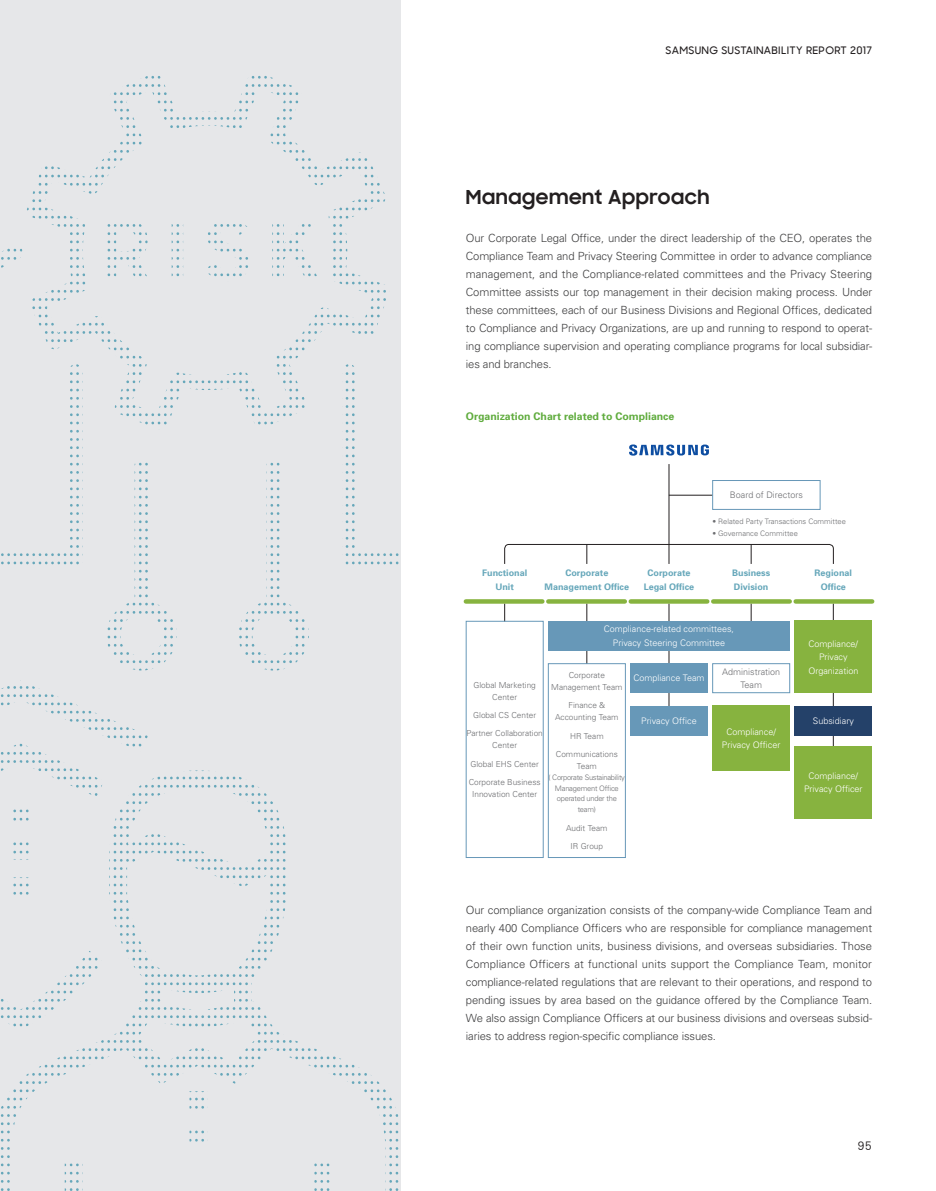
<style>
.page{position:relative;width:936px;height:1191px;background:#fff}
.page>*{position:absolute;margin:0;border:0;box-sizing:border-box;transform-origin:0 0}
.t1{font:700 19.5px "Samsung Sharp Sans";letter-spacing:.03em;color:#231f20}
.t2{font:300 11.25px/18px "Univers";letter-spacing:-.01em;color:#3e3e3f;text-align:justify}
.t3{font:11.25px "SM3 J Gothic 03";color:#231f20}
.t4{font:700 10.5px "Univers";color:#60ac3e}
.t5{font:500 10.5px "Samsung Sharp Sans";letter-spacing:.03em;color:#231f20}
.t6{font:300 9px/13.5px "Univers";color:#fff;text-align:center}
.t7{font:700 9px/13.5px "Univers";color:#66a7ba;text-align:center}
.t8{font:300 9px/13.5px "Univers";color:#6c6d70;text-align:center}
.t9{font:300 8.25px/12px "Univers";color:#6c6d70;text-align:center}
.t10{font:300 7.5px/10.6px "Univers";letter-spacing:-.03em;color:#6c6d70;text-align:center}
.t11{font:300 7.5px "Univers";color:#6c6d70}
</style>
<div class="page">
<div style="left:0;top:0;width:401px;height:1191px;background:#e6e7e9"></div>
<svg style="left:27px;top:76px;width:359px;height:355px"></svg>
<svg style="left:1px;top:680px;width:398px;height:511px"></svg>
<svg style="left:629px;top:444px;width:80px;height:11px"></svg>
<hr style="left:668px;top:464px;width:1px;height:100px;background:#231f20">
<svg style="left:504px;top:544px;width:329px;height:20px"></svg>
<hr style="left:668px;top:495px;width:44px;height:1px;background:#231f20">
<div style="left:712px;top:480px;width:108px;height:30px;border:1px solid #6798b8"></div>
<hr style="left:668px;top:603px;width:1px;height:118px;background:#231f20">
<hr style="left:586px;top:603px;width:1px;height:66px;background:#231f20">
<svg style="left:504px;top:603px;width:1px;height:18px"></svg>
<hr style="left:833px;top:603px;width:1px;height:186px;background:#231f20">
<svg style="left:750px;top:603px;width:1px;height:18px"></svg>
<div style="left:466px;top:621px;width:77px;height:236px;border:1px solid #6798b8"></div>
<div style="left:548px;top:663px;width:77px;height:194px;background:#fff"></div>
<div style="left:548px;top:663px;width:77px;height:194px;border:1px solid #6798b8"></div>
<div style="left:548px;top:621px;width:242px;height:29px;background:#6798b8"></div>
<div style="left:630px;top:663px;width:77px;height:30px;background:#6798b8"></div>
<div style="left:630px;top:706px;width:77px;height:29px;background:#6798b8"></div>
<div style="left:712px;top:663px;width:78px;height:30px;border:1px solid #6798b8"></div>
<div style="left:712px;top:706px;width:78px;height:65px;background:#87b33f"></div>
<div style="left:794px;top:621px;width:78px;height:72px;background:#87b33f"></div>
<div style="left:794px;top:706px;width:78px;height:29px;background:#244169"></div>
<div style="left:794px;top:745px;width:78px;height:73px;background:#87b33f"></div>
<svg style="left:466px;top:599px;width:76px;height:4px"></svg>
<svg style="left:548px;top:599px;width:76px;height:4px"></svg>
<svg style="left:630px;top:599px;width:77px;height:4px"></svg>
<svg style="left:713px;top:599px;width:76px;height:4px"></svg>
<svg style="left:795px;top:599px;width:77px;height:4px"></svg>
<p class="t5" style="left:665px;top:43px;width:208px">SAMSUNG SUSTAINABILITY REPORT 2017</p>
<h1 class="t1" style="left:466px;top:183px;width:245px">Management Approach</h1>
<p class="t2" style="left:466px;top:228px;width:408px">Our Corporate Legal Office, under the direct leadership of the CEO, operates the Compliance Team and Privacy Steering Committee in order to advance compliance management, and the Compliance-related committees and the Privacy Steering Committee assists our top management in their decision making process. Under these committees, each of our Business Divisions and Regional Offices, dedicated to Compliance and Privacy Organizations, are up and running to respond to operat&shy;ing compliance supervision and operating compliance programs for local subsidiar&shy;ies and branches.</p>
<p class="t4" style="left:466px;top:409px;width:210px">Organization Chart related to Compliance</p>
<p class="t8" style="left:729px;top:488px;width:75px">Board of Directors</p>
<p class="t11" style="left:712px;top:516px;width:135px">• Related Party Transactions Committee</p>
<p class="t11" style="left:712px;top:528px;width:87px">• Governance Committee</p>
<p class="t7" style="left:482px;top:566px;width:47px">Functional<br>Unit</p>
<p class="t7" style="left:544px;top:566px;width:86px">Corporate<br>Management Office</p>
<p class="t7" style="left:643px;top:566px;width:52px">Corporate<br>Legal Office</p>
<p class="t7" style="left:732px;top:566px;width:40px;text-align:left">Business<br>Division</p>
<p class="t7" style="left:814px;top:566px;width:39px">Regional<br>Office</p>
<p class="t6" style="left:604px;top:622px;width:132px">Compliance-related committees,<br>Privacy Steering Committee</p>
<p class="t6" style="left:633px;top:671px;width:73px">Compliance Team</p>
<p class="t6" style="left:641px;top:713px;width:57px">Privacy Office</p>
<p class="t8" style="left:722px;top:664px;width:60px">Administration<br>Team</p>
<p class="t6" style="left:721px;top:724px;width:60px">Compliance/<br>Privacy Officer</p>
<p class="t9" style="left:551px;top:668px;width:73px">Corporate<br>Management Team</p>
<p class="t9" style="left:555px;top:699px;width:65px">Finance &amp;<br>Accounting Team</p>
<p class="t9" style="left:570px;top:729px;width:35px">HR Team</p>
<p class="t9" style="left:556px;top:748px;width:63px">Communications<br>Team</p>
<p class="t10" style="left:548px;top:772px;width:78px">( Corporate Sustainability<br>Management Office operated under the team)</p>
<p class="t9" style="left:566px;top:821px;width:43px">Audit Team</p>
<p class="t9" style="left:570px;top:840px;width:34px">IR Group</p>
<p class="t9" style="left:473px;top:678px;width:64px">Global Marketing<br>Center</p>
<p class="t9" style="left:473px;top:709px;width:64px">Global CS Center</p>
<p class="t9" style="left:466px;top:727px;width:78px">Partner Collaboration<br>Center</p>
<p class="t9" style="left:470px;top:757px;width:70px">Global EHS Center</p>
<p class="t9" style="left:468px;top:776px;width:73px">Corporate Business<br>Innovation Center</p>
<p class="t6" style="left:808px;top:636px;width:52px">Compliance/<br>Privacy<br>Organization</p>
<p class="t6" style="left:812px;top:713px;width:43px">Subsidiary</p>
<p class="t6" style="left:804px;top:768px;width:60px">Compliance/<br>Privacy Officer</p>
<p class="t2" style="left:466px;top:901px;width:408px">Our compliance organization consists of the company-wide Compliance Team and nearly 400 Compliance Officers who are responsible for compliance management of their own function units, business divisions, and overseas subsidiaries. Those Compliance Officers at functional units support the Compliance Team, monitor compliance-related regulations that are relevant to their operations, and respond to pending issues by area based on the guidance offered by the Compliance Team.<br>We also assign Compliance Officers at our business divisions and overseas subsid&shy;iaries to address region-specific compliance issues.</p>
<p class="t3" style="left:857px;top:1140px;width:16px">95</p>
</div>
